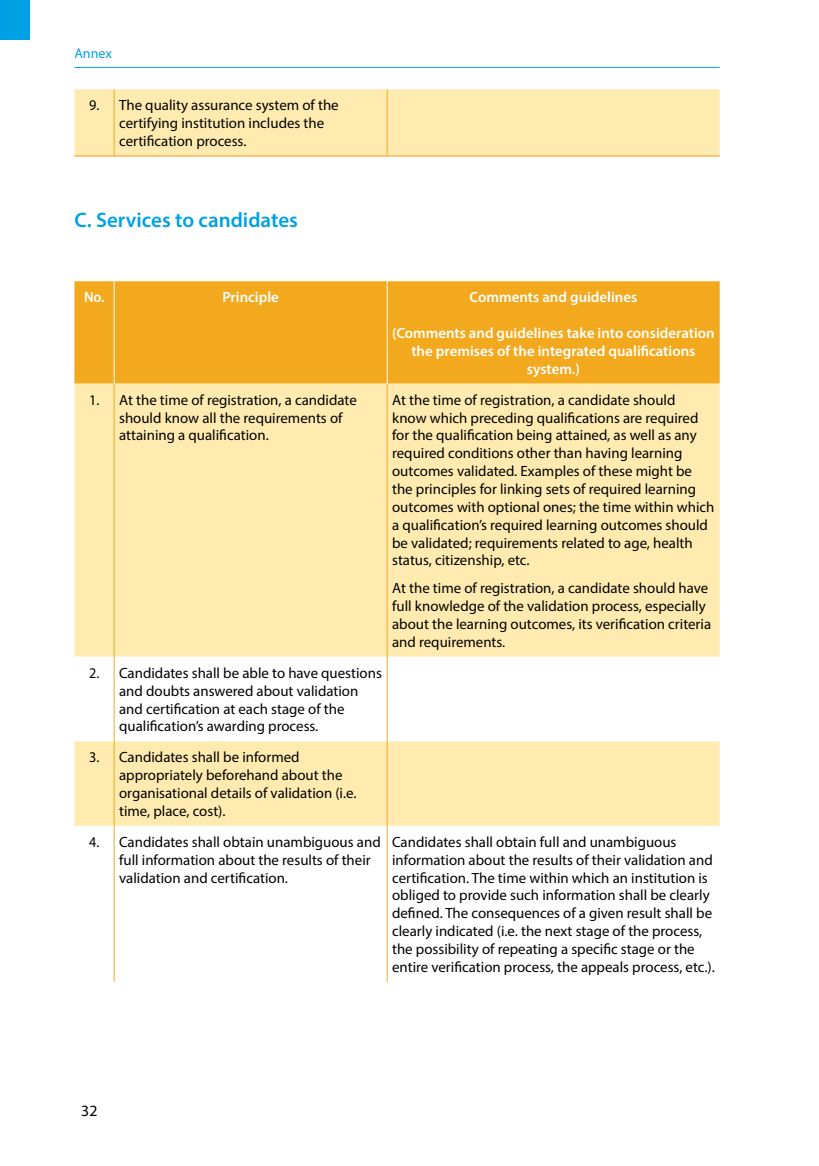
<style>
.page{position:relative;width:819px;height:1166px;background:#fff}
.page>*{position:absolute;margin:0;border:0;box-sizing:border-box;transform-origin:0 0}
.t1{font:600 21px "Myriad Pro";color:#00a1e4}
.t2{font:15.75px "Myriad Pro";color:#000}
.t3{font:14.88px/17.8px "Myriad Pro";color:#000}
.t4{font:14.88px/17.8px "Myriad Pro";color:#000;scale:.95 1}
.t5{font:600 14.88px/17.8px "Myriad Pro";color:#fff;text-align:center}
.t6{font:600 14.88px "Myriad Pro";color:#fff;scale:.95 1}
.t7{font:14px "Myriad Pro";color:#00a1e4}
</style>
<div class="page">
<hr style="left:74px;top:67px;width:645px;height:1px;background:#00a1e4">
<div style="left:74px;top:281px;width:645px;height:103px;background:#f3a91d"></div>
<div style="left:74px;top:384px;width:645px;height:273px;background:#ffebb0"></div>
<svg style="left:74px;top:657px;width:645px;height:325px"></svg>
<hr style="left:114px;top:384px;width:1px;height:273px;background:#f3a91d">
<hr style="left:386px;top:384px;width:1px;height:273px;background:#f3a91d">
<hr style="left:114px;top:657px;width:1px;height:84px;background:#f3a91d">
<hr style="left:386px;top:657px;width:1px;height:84px;background:#f3a91d">
<hr style="left:114px;top:741px;width:1px;height:85px;background:#f3a91d">
<hr style="left:386px;top:741px;width:1px;height:85px;background:#f3a91d">
<hr style="left:114px;top:826px;width:1px;height:156px;background:#f3a91d">
<hr style="left:386px;top:826px;width:1px;height:156px;background:#f3a91d">
<hr style="left:114px;top:281px;width:1px;height:103px;background:#fff">
<hr style="left:386px;top:281px;width:1px;height:103px;background:#fff">
<div style="left:0;top:0;width:30px;height:40px;background:#00a1e4"></div>
<div style="left:74px;top:89px;width:645px;height:67px;background:#ffebb0"></div>
<hr style="left:114px;top:89px;width:1px;height:67px;background:#f3a91d">
<hr style="left:386px;top:89px;width:1px;height:67px;background:#f3a91d">
<hr style="left:74px;top:156px;width:40px;height:1px;background:#f7941e">
<hr style="left:114px;top:156px;width:273px;height:1px;background:#f7941e">
<hr style="left:387px;top:156px;width:332px;height:1px;background:#f7941e">
<p class="t7" style="left:74px;top:44px;width:39px">Annex</p>
<p class="t4" style="left:119px;top:96px;width:233px;text-indent:-30px">9. The quality assurance system of the certifying institution includes the certification process.</p>
<h1 class="t1" style="left:74px;top:207px;width:225px">C. Services to candidates</h1>
<p class="t6" style="left:84px;top:288px;width:22px">No.</p>
<p class="t5" style="left:222px;top:288px;width:58px">Principle</p>
<p class="t5" style="left:469px;top:288px;width:169px">Comments and guidelines</p>
<p class="t5" style="left:392px;top:324px;width:324px">(Comments and guidelines take into consideration the premises of the integrated qualifications system.)</p>
<p class="t4" style="left:119px;top:391px;width:252px;text-indent:-30px">1. At the time of registration, a candidate should know all the requirements of attaining a qualification.</p>
<p class="t3" style="left:392px;top:391px;width:324px">At the time of registration, a candidate should<br>know which preceding qualifications are required for the qualification being attained, as well as any required conditions other than having learning outcomes validated. Examples of these might be the principles for linking sets of required learning outcomes with optional ones; the time within which a qualification’s required learning outcomes should be validated; requirements related to age, health status, citizenship, etc.</p>
<p class="t3" style="left:392px;top:579px;width:320px">At the time of registration, a candidate should have full knowledge of the validation process, especially about the learning outcomes, its verification criteria and requirements.</p>
<p class="t4" style="left:119px;top:664px;width:278px;text-indent:-30px">2. Candidates shall be able to have questions and doubts answered about validation and certification at each stage of the qualification’s awarding process.</p>
<p class="t4" style="left:119px;top:748px;width:251px;text-indent:-30px">3. Candidates shall be informed appropriately beforehand about the organisational details of validation (i.e. time, place, cost).</p>
<p class="t4" style="left:119px;top:833px;width:277px;text-indent:-30px">4. Candidates shall obtain unambiguous and full information about the results of their validation and certification.</p>
<p class="t3" style="left:392px;top:833px;width:324px">Candidates shall obtain full and unambiguous information about the results of their validation and certification. The time within which an institution is obliged to provide such information shall be clearly defined. The consequences of a given result shall be clearly indicated (i.e. the next stage of the process, the possibility of repeating a specific stage or the entire verification process, the appeals process, etc.).</p>
<p class="t2" style="left:81px;top:1101px;width:18px">32</p>
</div>
